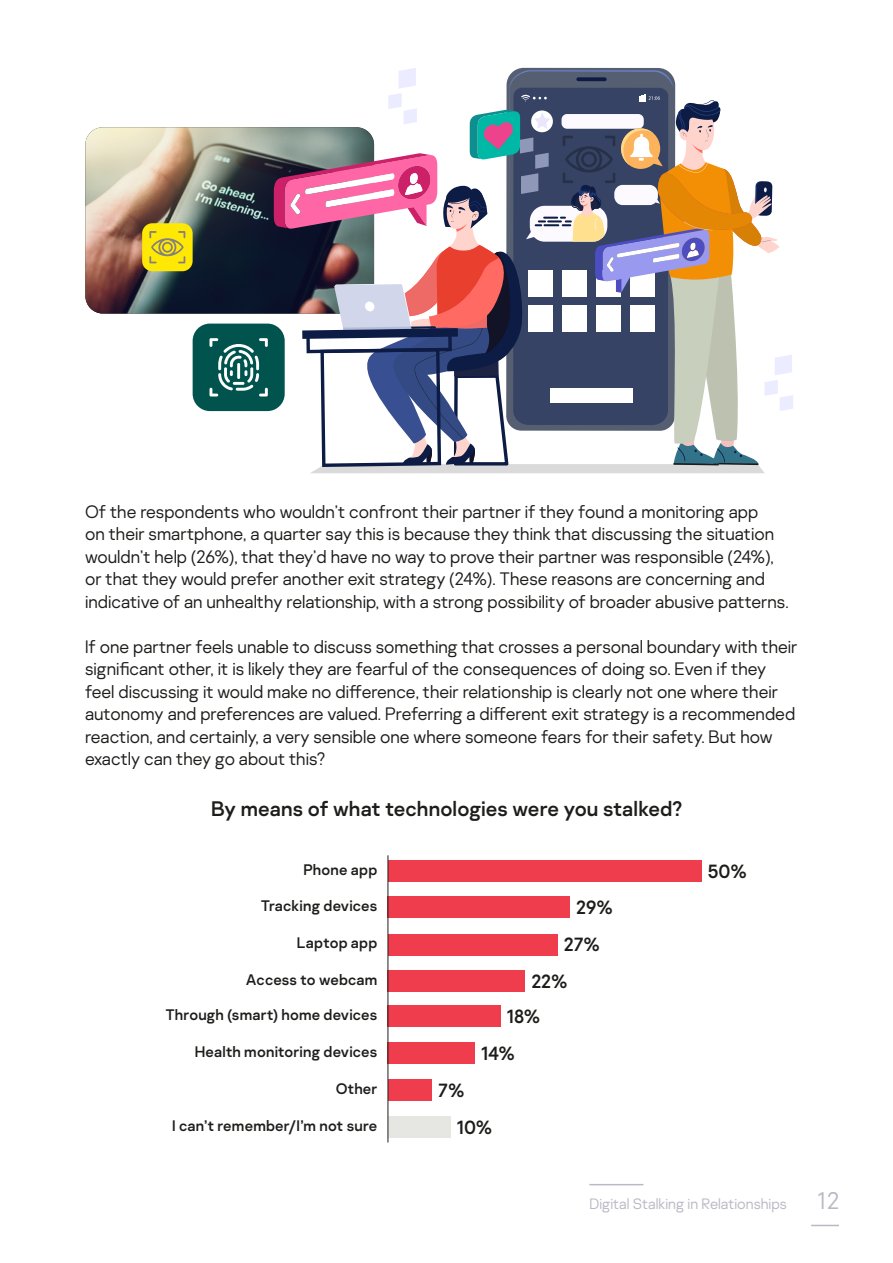
<style>
.page{position:relative;width:893px;height:1263px;background:#fff}
.page>*{position:absolute;margin:0;border:0;box-sizing:border-box;transform-origin:0 0}
.t1{font:300 24px "Kaspersky Sans";color:#bab8c4}
.t2{font:21px "Kaspersky Sans";color:#1d1d1b}
.t3{font:19.05px/36.8px "Kaspersky Sans";letter-spacing:.005em;color:#1d1d1b}
.t4{font:300 18px/22.5px "Kaspersky Sans";color:#1d1d1b}
.t5{font:15.3px "Kaspersky Sans";letter-spacing:.01em;color:#1d1d1b}
.t6{font:300 15px "Kaspersky Sans";color:#bab8c4}
</style>
<div class="page">
<img style="left:85px;top:127px;width:189px;height:187px">
<div style="left:388px;top:860px;width:313px;height:21px;background:#f03d4d"></div>
<div style="left:387px;top:896px;width:183px;height:22px;background:#f03d4d"></div>
<div style="left:388px;top:934px;width:169px;height:21px;background:#f03d4d"></div>
<div style="left:387px;top:970px;width:138px;height:22px;background:#f03d4d"></div>
<div style="left:387px;top:1005px;width:114px;height:22px;background:#f03d4d"></div>
<div style="left:387px;top:1042px;width:88px;height:22px;background:#f03d4d"></div>
<div style="left:388px;top:1079px;width:44px;height:22px;background:#f03d4d"></div>
<div style="left:388px;top:1116px;width:63px;height:22px;background:#e6e6e3"></div>
<hr style="left:387px;top:855px;width:1px;height:287px;background:#1d1d1b">
<svg style="left:811px;top:1225px;width:28px;height:1px"></svg>
<div style="left:193px;top:324px;width:92px;height:87px;background:#00544d;border-radius:17px"></div>
<svg style="left:209px;top:338px;width:59px;height:58px"></svg>
<div style="left:142px;top:223px;width:51px;height:48px;background:#ffe803;border-radius:10px"></div>
<svg style="left:149px;top:231px;width:36px;height:32px"></svg>
<hr style="left:589px;top:1184px;width:54px;height:1px;background:#bab8c4">
<svg style="left:274px;top:127px;width:491px;height:346px"></svg>
<svg style="left:388px;top:68px;width:405px;height:343px"></svg>
<p class="t4" style="left:85px;top:500px;width:705px">Of the respondents who wouldn’t confront their partner if they found a monitoring app<br>on their smartphone, a quarter say this is because they think that discussing the situation wouldn’t help (26%), that they’d have no way to prove their partner was responsible (24%), or that they would prefer another exit strategy (24%). These reasons are concerning and indicative of an unhealthy relationship, with a strong possibility of broader abusive patterns.</p>
<p class="t4" style="left:85px;top:635px;width:714px">If one partner feels unable to discuss something that crosses a personal boundary with their significant other, it is likely they are fearful of the consequences of doing so. Even if they feel discussing it would make no difference, their relationship is clearly not one where their autonomy and preferences are valued. Preferring a different exit strategy is a recommended reaction, and certainly, a very sensible one where someone fears for their safety. But how exactly can they go about this?</p>
<p class="t2" style="left:211px;top:796px;width:472px">By means of what technologies were you stalked?</p>
<p class="t5" style="left:303px;top:860px;width:75px">Phone app</p>
<p class="t3" style="left:708px;top:852px;width:41px">50%</p>
<p class="t3" style="left:576px;top:889px;width:38px">29%</p>
<p class="t3" style="left:564px;top:926px;width:38px">27%</p>
<p class="t3" style="left:531px;top:963px;width:38px">22%</p>
<p class="t3" style="left:507px;top:998px;width:35px">18%</p>
<p class="t3" style="left:481px;top:1035px;width:35px">14%</p>
<p class="t3" style="left:457px;top:1072px;width:37px;text-indent:-19px">7%<br>10%</p>
<p class="t5" style="left:261px;top:896px;width:118px">Tracking devices</p>
<p class="t5" style="left:297px;top:934px;width:82px">Laptop app</p>
<p class="t5" style="left:246px;top:970px;width:133px">Access to webcam</p>
<p class="t5" style="left:165px;top:1006px;width:214px">Through (smart) home devices</p>
<p class="t5" style="left:195px;top:1042px;width:184px">Health monitoring devices</p>
<p class="t5" style="left:336px;top:1079px;width:43px">Other</p>
<p class="t5" style="left:172px;top:1116px;width:207px">I can’t remember/I’m not sure</p>
<p class="t6" style="left:589px;top:1195px;width:199px">Digital Stalking in Relationships</p>
<h1 class="t1" style="left:818px;top:1186px;width:22px">12</h1>
</div>
